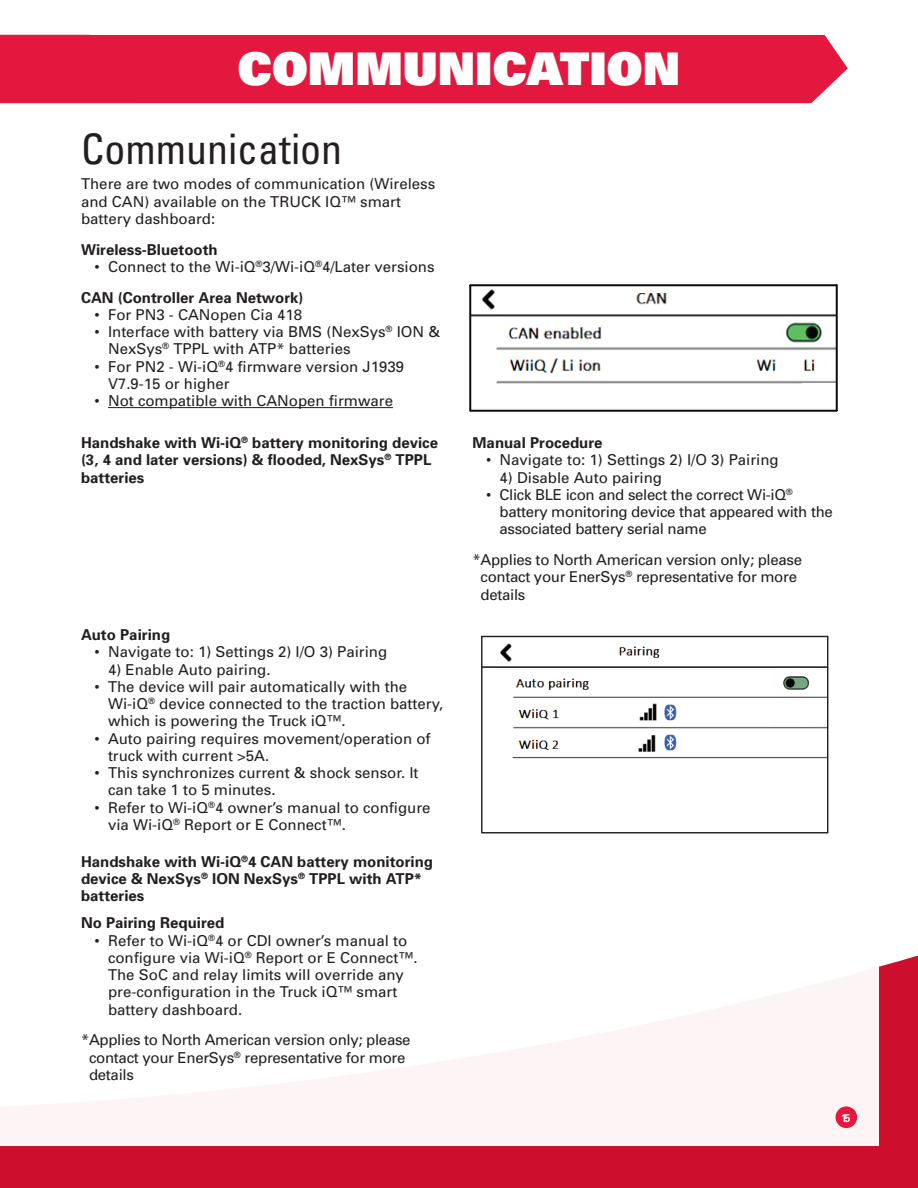
<style>
.page{position:relative;width:918px;height:1188px;background:#fff}
.page>*{position:absolute;margin:0;border:0;box-sizing:border-box;transform-origin:0 0}
.t1{font:900 45px "Univers";color:#fff}
.Labels{font:condensed 42px "Univers";color:#231f20}
.Labels-2{font:15px/17.2px "Univers";color:#231f20}
.Labels-3{font:15px/17.2px "Univers";letter-spacing:-.02em;color:#231f20}
.Labels-4{font:700 15px/17.2px "Univers";color:#231f20}
.t2{font:700 11.25px "Univers";color:#fff;scale:.9 1}
</style>
<div class="page">
<div style="left:0;top:955px;width:918px;height:233px;background:#ce0e2d"></div>
<div style="left:0;top:857px;width:879px;height:289px;background:#fff"></div>
<div style="left:135px;top:35px;width:713px;height:68px;background:#e4183e"></div>
<div style="left:0;top:35px;width:135px;height:68px;background:#e4183e"></div>
<hr style="left:108px;top:407px;width:285px;height:1px;background:#231f20">
<img style="left:470px;top:285px;width:367px;height:127px">
<img style="left:483px;top:643px;width:343px;height:116px">
<div style="left:481px;top:636px;width:347px;height:197px;border:1px solid #231f20"></div>
<div style="left:836px;top:1106px;width:21px;height:22px;background:#e4183e;border-radius:50%"></div>
<p class="t1" style="left:238px;top:40px;width:444px">COMMUNICATION</p>
<p class="Labels" style="left:81px;top:122px;width:263px">Communication</p>
<p class="Labels-2" style="left:81px;top:175px;width:356px">There are two modes of communication (Wireless and CAN) available on the TRUCK IQ™ smart battery dashboard:</p>
<p class="Labels-4" style="left:81px;top:240px;width:138px">Wireless-Bluetooth</p>
<p class="Labels-2" style="left:94px;top:258px;width:342px">• Connect to the Wi-iQ<sup>®</sup>3/Wi-iQ<sup>®</sup>4/Later versions</p>
<p class="Labels-4" style="left:81px;top:288px;width:224px">CAN (Controller Area Network)</p>
<p class="Labels-2" style="left:94px;top:306px;width:209px">• For PN3 - CANopen Cia 418</p>
<p class="Labels-2" style="left:108px;top:323px;width:334px;text-indent:-14px">• Interface with battery via BMS (NexSys<sup>®</sup> ION &amp;<br>NexSys<sup>®</sup> TPPL with ATP* batteries</p>
<p class="Labels-2" style="left:108px;top:357px;width:298px;text-indent:-14px">• For PN2 - Wi-iQ<sup>®</sup>4 firmware version J1939<br>V7.9-15 or higher</p>
<p class="Labels-2" style="left:94px;top:392px;width:300px">• Not compatible with CANopen firmware</p>
<p class="Labels-4" style="left:81px;top:434px;width:359px">Handshake with Wi-iQ<sup>®</sup> battery monitoring device (3, 4 and later versions) &amp; flooded, NexSys<sup>®</sup> TPPL batteries</p>
<p class="Labels-4" style="left:472px;top:434px;width:132px">Manual Procedure</p>
<p class="Labels-2" style="left:486px;top:451px;width:294px">• Navigate to: 1) Settings 2) I/O 3) Pairing</p>
<p class="Labels-2" style="left:500px;top:468px;width:164px">4) Disable Auto pairing</p>
<p class="Labels-3" style="left:500px;top:486px;width:335px;text-indent:-14px">• Click BLE icon and select the correct Wi-iQ<sup>® </sup>battery monitoring device that appeared with the associated battery serial name</p>
<p class="Labels-3" style="left:481px;top:551px;width:323px;text-indent:-8px">*Applies to North American version only; please contact your EnerSys<sup>®</sup> representative for more details</p>
<p class="Labels-4" style="left:81px;top:626px;width:91px">Auto Pairing</p>
<p class="Labels-2" style="left:94px;top:643px;width:294px">• Navigate to: 1) Settings 2) I/O 3) Pairing</p>
<p class="Labels-2" style="left:108px;top:660px;width:164px">4) Enable Auto pairing.</p>
<p class="Labels-2" style="left:108px;top:678px;width:337px;text-indent:-14px">• The device will pair automatically with the<br>Wi-iQ<sup>®</sup> device connected to the traction battery, which is powering the Truck iQ™.</p>
<p class="Labels-2" style="left:108px;top:729px;width:324px;text-indent:-14px">• Auto pairing requires movement/operation of truck with current &gt;5A.</p>
<p class="Labels-2" style="left:108px;top:764px;width:312px;text-indent:-14px">• This synchronizes current &amp; shock sensor. It can take 1 to 5 minutes.</p>
<p class="Labels-2" style="left:108px;top:798px;width:324px;text-indent:-14px">• Refer to Wi-iQ<sup>®</sup>4 owner’s manual to configure via Wi-iQ<sup>®</sup> Report or E Connect™.</p>
<p class="Labels-4" style="left:81px;top:852px;width:354px">Handshake with Wi-iQ<sup>®</sup>4 CAN battery monitoring device &amp; NexSys<sup>®</sup> ION NexSys<sup>®</sup> TPPL with ATP* batteries</p>
<p class="Labels-4" style="left:81px;top:914px;width:145px">No Pairing Required</p>
<p class="Labels-2" style="left:108px;top:931px;width:311px;text-indent:-14px">• Refer to Wi-iQ<sup>®</sup>4 or CDI owner’s manual to configure via Wi-iQ<sup>®</sup> Report or E Connect™.<br>The SoC and relay limits will override any pre-configuration in the Truck iQ™ smart battery dashboard.</p>
<p class="Labels-3" style="left:89px;top:1031px;width:323px;text-indent:-8px">*Applies to North American version only; please contact your EnerSys<sup>®</sup> representative for more details</p>
<p class="t2" style="left:841px;top:1110px;width:12px">15</p>
</div>
